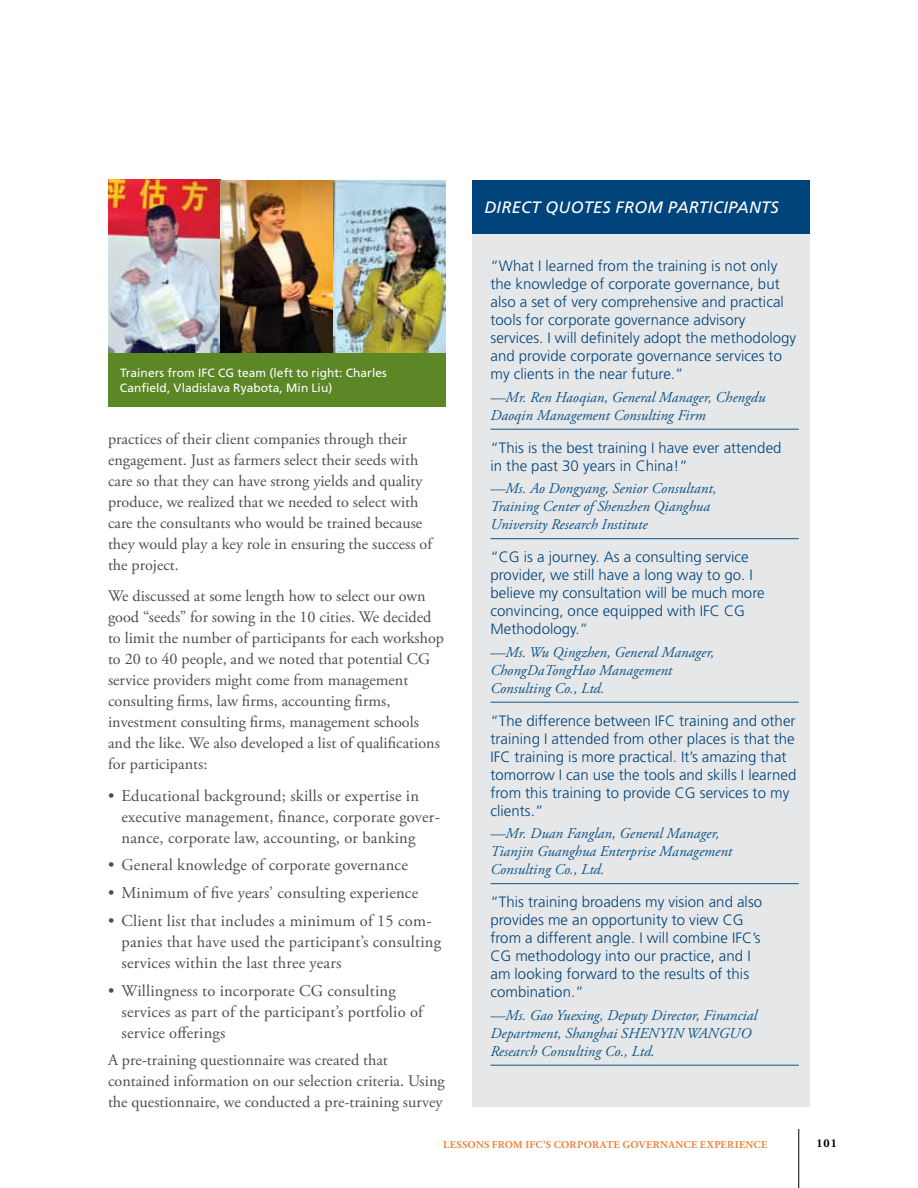
<style>
.page{position:relative;width:918px;height:1188px;background:#fff}
.page>*{position:absolute;margin:0;border:0;box-sizing:border-box;transform-origin:0 0}
.t1{font:16.5px/21px "Adobe Garamond Pro";letter-spacing:.01em;color:#4d4d4f}
.t2{font:italic 16.5px "Frutiger";letter-spacing:.015em;color:#fff}
.t3{font:16.2px/21px "Adobe Garamond Pro";color:#4d4d4f}
.t4{font:300 15px/18px "Frutiger";letter-spacing:.005em;color:#00447c}
.t5{font:italic 15px/18px "Adobe Garamond Pro";color:#0d558a}
.t6{font:12px/15px "Frutiger";letter-spacing:.005em;color:#fff}
.t7{font:700 12px "Adobe Garamond Pro";color:#000}
.t8{font:700 10.5px "Adobe Garamond Pro";letter-spacing:.06em;color:#ed853f}
</style>
<div class="page">
<hr style="left:798px;top:1129px;width:1px;height:59px;background:#000">
<img style="left:108px;top:180px;width:338px;height:173px">
<div style="left:108px;top:353px;width:338px;height:54px;background:#5c8727"></div>
<div style="left:472px;top:180px;width:338px;height:927px;background:#e6e7e8"></div>
<hr style="left:490px;top:429px;width:309px;height:1px;background:#0d558a">
<hr style="left:490px;top:538px;width:309px;height:1px;background:#0d558a">
<hr style="left:490px;top:702px;width:309px;height:1px;background:#0d558a">
<hr style="left:490px;top:883px;width:309px;height:1px;background:#0d558a">
<hr style="left:490px;top:1065px;width:309px;height:1px;background:#0d558a">
<div style="left:472px;top:180px;width:338px;height:54px;background:#00447c"></div>
<p class="t6" style="left:120px;top:365px;width:268px">Trainers from IFC CG team (left to right: Charles<br>Canfield, Vladislava Ryabota, M in Liu)</p>
<p class="t3" style="left:108px;top:429px;width:326px">practices of their client companies through their engagement. Just as farmers select their seeds with care so that they can have strong yields and quality produce, we realized that we needed to select with care the consultants who would be trained because they would play a key role in ensuring the success of the project.</p>
<p class="t3" style="left:108px;top:586px;width:338px">We discussed at some length how to select our own good “seeds” for sowing in the 10 cities. We decided to limit the number of participants for each workshop to 20 to 40 people, and we noted that potential CG service providers might come from management consulting firms, law firms, accounting firms, investment consulting firms, management schools and the like. We also developed a list of qualifications for participants:</p>
<p class="t1" style="left:122px;top:786px;width:320px;text-indent:-14px">• Educational background; skills or expertise in executive management, finance, corporate gover&shy;nance, corporate law, accounting, or banking</p>
<p class="t1" style="left:108px;top:855px;width:301px">• General knowledge of corporate governance</p>
<p class="t1" style="left:108px;top:883px;width:312px">• Minimum of five years’ consulting experience</p>
<p class="t1" style="left:122px;top:911px;width:321px;text-indent:-14px">• Client list that includes a minimum of 15 com&shy;panies that have used the participant’s consulting services within the last three years</p>
<p class="t1" style="left:122px;top:981px;width:303px;text-indent:-14px">• Willingness to incorporate CG consulting services as part of the participant’s portfolio of service offerings</p>
<p class="t3" style="left:108px;top:1050px;width:338px">A pre-training questionnaire was created that contained information on our selection criteria. Using the questionnaire, we conducted a pre-training survey</p>
<p class="t2" style="left:484px;top:198px;width:296px">DIRECT QUOTES FROM PARTICIPANTS</p>
<p class="t4" style="left:490px;top:257px;width:307px">“What I learned from the training is not only the knowledge of corporate governance, but also a set of very comprehensive and practical tools for corporate governance advisory services. I will definitely adopt the methodology and provide corporate governance services to my clients in the near future.”</p>
<p class="t5" style="left:490px;top:388px;width:277px">—Mr. Ren Haoqian, General Manager, Chengdu<br>Daoqin Management Consulting Firm</p>
<p class="t4" style="left:490px;top:439px;width:293px">“This is the best training I have ever attended in the past 30 years in China!”</p>
<p class="t5" style="left:490px;top:480px;width:228px">—Ms. Ao Dongyang, Senior Consultant,<br>Training Center of Shenzhen Qianghua<br>University Research Institute</p>
<p class="t4" style="left:490px;top:548px;width:276px">“CG is a journey. As a consulting service provider, we still have a long way to go. I believe my consultation will be much more convincing, once equipped with IFC CG Methodology.”</p>
<p class="t5" style="left:490px;top:643px;width:225px">—Ms. Wu Qingzhen, General Manager,<br>ChongDaTongHao Management<br>Consulting Co., Ltd.</p>
<p class="t4" style="left:490px;top:712px;width:308px">“The difference between IFC training and other training I attended from other places is that the IFC training is more practical. It’s amazing that tomorrow I can use the tools and skills I learned from this training to provide CG services to my clients.”</p>
<p class="t5" style="left:490px;top:825px;width:243px">—Mr. Duan Fanglan, General Manager,<br>Tianjin Guanghua Enterprise Management<br>Consulting Co., Ltd.</p>
<p class="t4" style="left:490px;top:893px;width:273px">“This training broadens my vision and also provides me an opportunity to view CG from a different angle. I will combine IFC’s CG methodology into our practice, and I am looking forward to the results of this combination.”</p>
<p class="t5" style="left:490px;top:1006px;width:268px">—Ms. Gao Yuexing, Deputy Director, Financial<br>Department, Shanghai SHENYIN WANGUO<br>Research Consulting Co., Ltd.</p>
<p class="t8" style="left:443px;top:1139px;width:324px">LESSONS FROM IFC’S CORPORATE GOVERNANCE EXPERIENCE</p>
<p class="t7" style="left:816px;top:1136px;width:22px">101</p>
</div>
